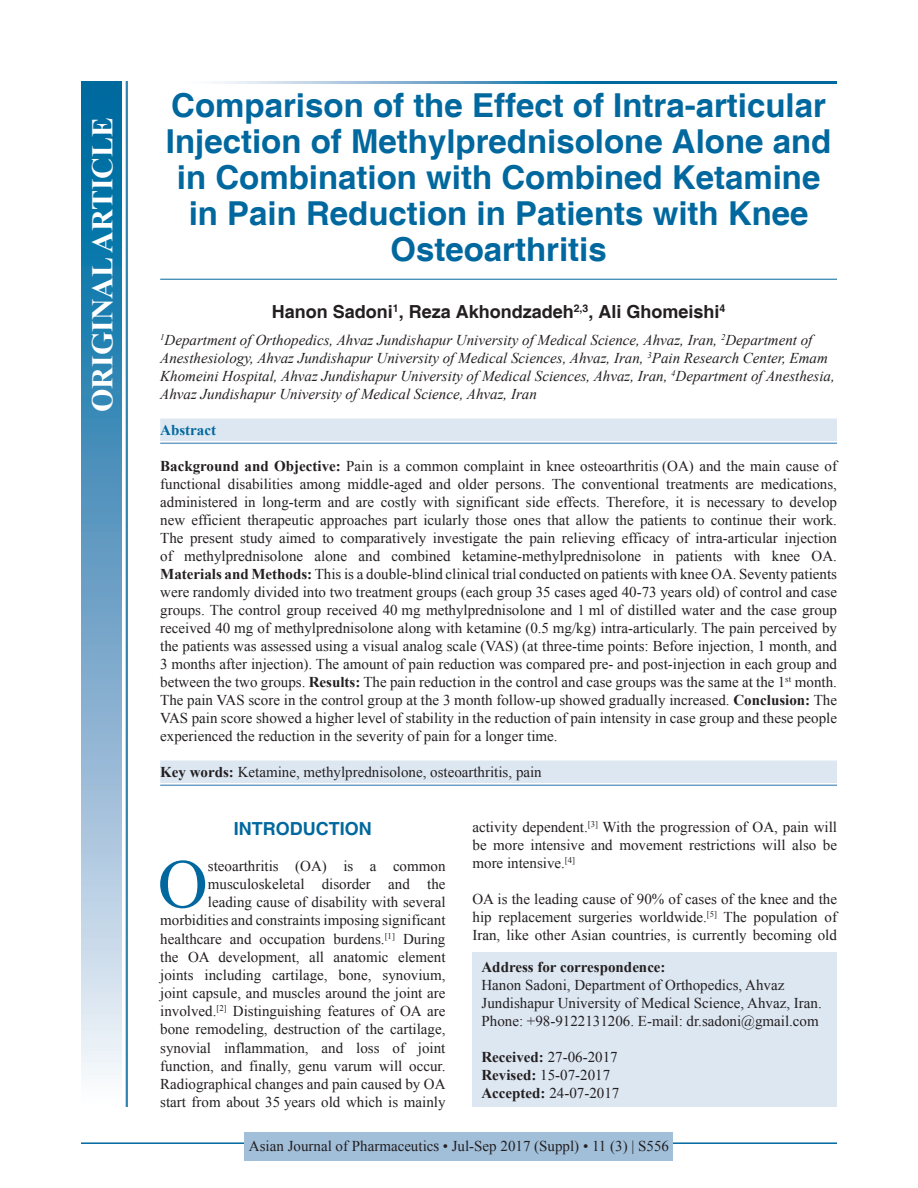
<style>
.page{position:relative;width:918px;height:1188px;background:#fff}
.page>*{position:absolute;margin:0;border:0;box-sizing:border-box;transform-origin:0 0}
.DROP_CAP_TX{font:69.3px "Times New Roman";color:#00689e}
.AT{font:700 33px/36px "Helvetica";color:#00689e;text-align:center}
.AH{font:700 30px "Times New Roman";color:#fff}
.AU{font:700 18px "Helvetica";color:#231f20}
.t1{font:700 18px "Helvetica";color:#00689e}
.ABS_1{font:15px/18px "Times New Roman";color:#231f20;text-align:justify}
.DROP_CAP_TX-2{font:15px/18.1px "Times New Roman";color:#231f20;text-align:right}
.AFF{font:italic 15px/18px "Times New Roman";color:#231f20}
.ADD{font:15px/18px "Times New Roman";color:#231f20}
.TX{font:15px/18px "Times New Roman";color:#231f20;text-align:justify}
.RF{font:15px "Times New Roman";color:#231f20}
.KWD_1_L{font:15px "Times New Roman";color:#231f20}
.HIS{font:15px/18px "Times New Roman";color:#231f20}
.ABS{font:700 15px "Times New Roman";color:#00689e}
.s1{font-weight:700}
</style>
<div class="page">
<hr style="left:81px;top:1142px;width:756px;height:2px;background:#00689e">
<div style="left:245px;top:1132px;width:428px;height:28px;background:#a2bfda"></div>
<hr style="left:160px;top:279px;width:677px;height:1px;background:#00689e">
<div style="left:160px;top:419px;width:677px;height:22px;background:#dde7f2"></div>
<hr style="left:160px;top:443px;width:677px;height:1px;background:#6d9fc6">
<div style="left:160px;top:761px;width:677px;height:22px;background:#dde7f2"></div>
<hr style="left:160px;top:785px;width:677px;height:1px;background:#6d9fc6">
<div style="left:472px;top:953px;width:365px;height:154px;background:#dde7f2"></div>
<svg style="left:215px;top:81px;width:622px;height:3px;background:#4d94bc"></svg>
<div style="left:81px;top:81px;width:41px;height:1026px;background:linear-gradient(to bottom,#005e9a,#f6f0f9)"></div>
<hr style="left:127px;top:81px;width:1px;height:1026px;background:#00689e">
<hr style="left:126px;top:81px;width:1px;height:1026px;background:#00689e">
<p class="AH" style="left:81px;top:412px;width:296px;rotate:-90deg">ORIGINAL ARTICLE</p>
<p class="AT" style="left:166px;top:89px;width:667px">Comparison of the Effect of Intra‑articular Injection of Methylprednisolone Alone and in Combination with Combined Ketamine in Pain Reduction in Patients with Knee Osteoarthritis</p>
<p class="AU" style="left:272px;top:301px;width:455px">Hanon Sadoni<sup>1</sup>, Reza Akhondzadeh<sup>2,3</sup>, Ali Ghomeishi<sup>4</sup></p>
<p class="AFF" style="left:160px;top:331px;width:676px"><sup>1</sup>Department of Orthopedics, Ahvaz Jundishapur University of Medical Science, Ahvaz, Iran, <sup>2</sup>Department of Anesthesiology, Ahvaz Jundishapur University of Medical Sciences, Ahvaz, Iran, <sup>3</sup>Pain Research Center, Emam Khomeini Hospital, Ahvaz Jundishapur University of Medical Sciences, Ahvaz, Iran, <sup>4</sup>Department of Anesthesia, Ahvaz Jundishapur University of Medical Science, Ahvaz, Iran</p>
<p class="ABS" style="left:160px;top:419px;width:57px">Abstract</p>
<p class="ABS_1" style="left:160px;top:457px;width:678px"><span class="s1">Background and Objective:</span> Pain is a common complaint in knee osteoarthritis (OA) and the main cause of functional disabilities among middle‑aged and older persons. The conventional treatments are medications, administered in long‑term and are costly with significant side effects. Therefore, it is necessary to develop new efficient therapeutic approaches part icularly those ones that allow the patients to continue their work.<br>The present study aimed to comparatively investigate the pain relieving efficacy of intra‑articular injection of methylprednisolone alone and combined ketamine‑methylprednisolone in patients with knee OA.<br><span class="s1">Materials and Methods:</span> This is a double‑blind clinical trial conducted on patients with knee OA. Seventy patients were randomly divided into two treatment groups (each group 35 cases aged 40‑73 years old) of control and case groups. The control group received 40 mg methylprednisolone and 1 ml of distilled water and the case group received 40 mg of methylprednisolone along with ketamine (0.5 mg/kg) intra‑articularly. The pain perceived by the patients was assessed using a visual analog scale (VAS) (at three‑time points: Before injection, 1 month, and 3 months after injection). The amount of pain reduction was compared pre‑ and post‑injection in each group and between the two groups. <span class="s1">Results:</span> The pain reduction in the control and case groups was the same at the 1<sup>st</sup> month.<br>The pain VAS score in the control group at the 3 month follow‑up showed gradually increased. <span class="s1">Conclusion:</span> The VAS pain score showed a higher level of stability in the reduction of pain intensity in case group and these people experienced the reduction in the severity of pain for a longer time.</p>
<p class="KWD_1_L" style="left:160px;top:761px;width:383px"><span class="s1">Key words:</span> Ketamine, methylprednisolone, osteoarthritis, pain</p>
<h1 class="t1" style="left:234px;top:818px;width:139px">INTRODUCTION</h1>
<p class="DROP_CAP_TX" style="left:158px;top:835px;width:52px">O</p>
<p class="DROP_CAP_TX-2" style="left:160px;top:857px;width:287px">steoarthritis (OA) is a common musculoskeletal disorder and the leading cause of disability with several morbidities and constraints imposing significant healthcare and occupation burdens.<sup>[1]</sup> During the OA development, all anatomic element joints including cartilage, bone, synovium, joint capsule, and muscles around the joint are involved.<sup>[2]</sup> Distinguishing features of OA are bone remodeling, destruction of the cartilage, synovial inflammation, and loss of joint function, and finally, genu varum will occur.<br>Radiographical changes and pain caused by OA start from about 35 years old which is mainly</p>
<p class="DROP_CAP_TX-2" style="left:472px;top:818px;width:366px;text-align:justify">activity dependent.<sup>[3]</sup> With the progression of OA, pain will be more intensive and movement restrictions will also be more intensive.<sup>[4]</sup></p>
<p class="TX" style="left:472px;top:890px;width:366px">OA is the leading cause of 90% of cases of the knee and the hip replacement surgeries worldwide.<sup>[5]</sup> The population of Iran, like other Asian countries, is currently becoming old</p>
<p class="ADD" style="left:482px;top:958px;width:342px"><span class="s1">Address for correspondence:<br></span>Hanon Sadoni, Department of Orthopedics, Ahvaz Jundishapur University of Medical Science, Ahvaz, Iran.<br>Phone: +98‑9122131206. E‑mail: dr.sadoni@gmail.com</p>
<p class="HIS" style="left:482px;top:1048px;width:139px"><span class="s1">Received:</span> 27‑06‑2017<br><span class="s1">Revised:</span> 15‑07‑2017<br><span class="s1">Accepted:</span> 24‑07‑2017</p>
<p class="RF" style="left:249px;top:1136px;width:422px">Asian Journal of Pharmaceutics • Jul-Sep 2017 (Suppl) • 11 (3) | S556</p>
</div>
